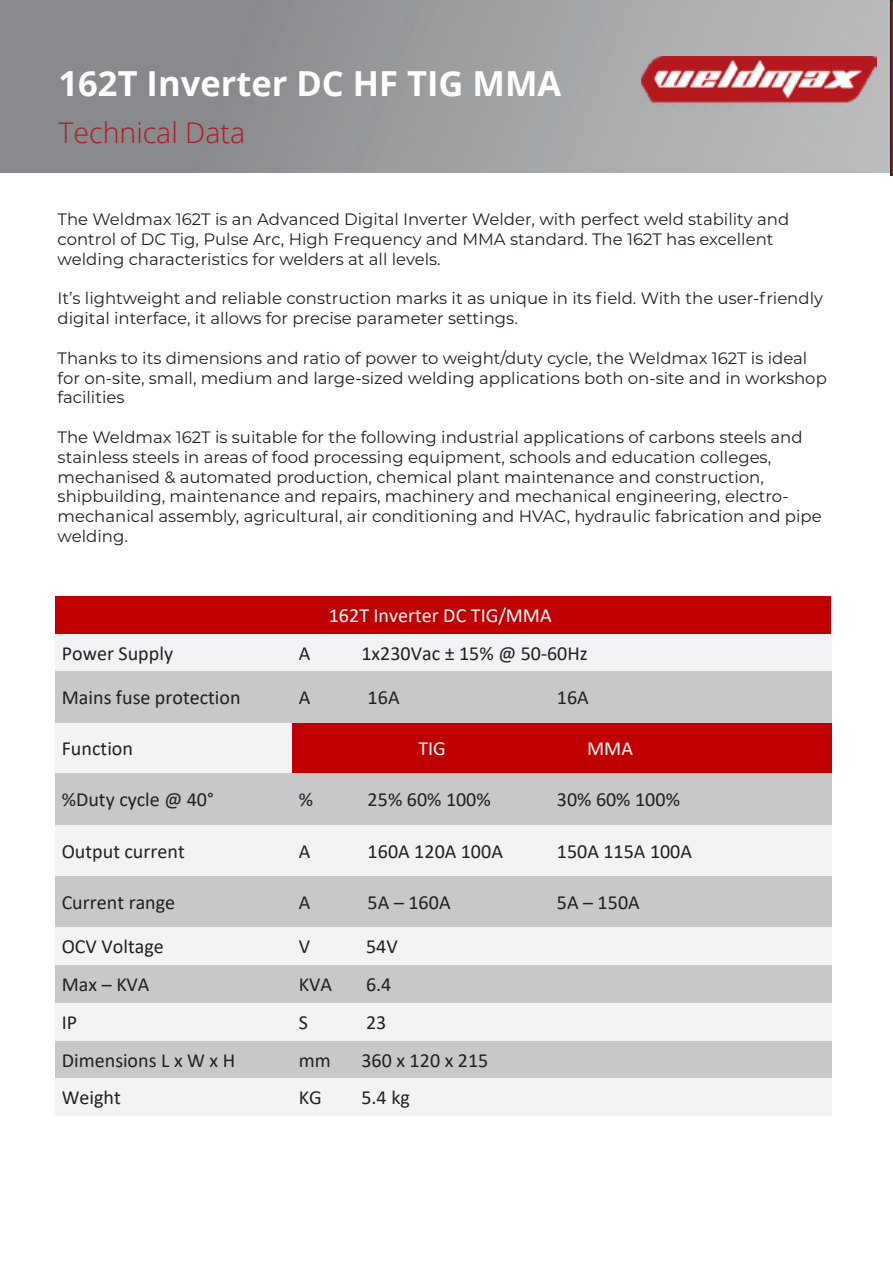
<style>
.page{position:relative;width:893px;height:1263px;background:#fff}
.page>*{position:absolute;margin:0;border:0;box-sizing:border-box;transform-origin:0 0}
.t1{font:700 34.5px "Open Sans";color:#fff}
.t2{font:300 28.5px "Open Sans";color:#b4181d}
.t3{font:19.95px "Calibri";letter-spacing:.005em;color:#231f20}
.t4{font:19.95px "Calibri";letter-spacing:.005em;color:#fff}
.t5{font:16.5px/19.8px "Montserrat";color:#231f20}
</style>
<div class="page">
<div style="left:0;top:0;width:893px;height:173px;background:linear-gradient(to right,#7f8184,#babcbd)"></div>
<img style="left:641px;top:56px;width:235px;height:49px">
<div style="left:62px;top:603px;width:757px;height:25px;background:#c00000"></div>
<div style="left:55px;top:597px;width:776px;height:6px;background:#c00000"></div>
<div style="left:55px;top:628px;width:776px;height:6px;background:#c00000"></div>
<div style="left:55px;top:634px;width:238px;height:37px;background:#f2f3f4"></div>
<div style="left:293px;top:634px;width:62px;height:37px;background:#f2f3f4"></div>
<div style="left:355px;top:634px;width:476px;height:37px;background:#f2f3f4"></div>
<div style="left:55px;top:671px;width:238px;height:52px;background:#c7c8ca"></div>
<div style="left:293px;top:671px;width:62px;height:52px;background:#c7c8ca"></div>
<div style="left:355px;top:671px;width:476px;height:52px;background:#c7c8ca"></div>
<div style="left:55px;top:723px;width:238px;height:50px;background:#f2f3f4"></div>
<div style="left:293px;top:723px;width:62px;height:50px;background:#c00000"></div>
<div style="left:355px;top:723px;width:476px;height:50px;background:#c00000"></div>
<div style="left:55px;top:773px;width:238px;height:52px;background:#c7c8ca"></div>
<div style="left:293px;top:773px;width:62px;height:52px;background:#c7c8ca"></div>
<div style="left:355px;top:773px;width:476px;height:52px;background:#c7c8ca"></div>
<div style="left:55px;top:825px;width:238px;height:51px;background:#f2f3f4"></div>
<div style="left:293px;top:825px;width:62px;height:51px;background:#f2f3f4"></div>
<div style="left:355px;top:825px;width:476px;height:51px;background:#f2f3f4"></div>
<div style="left:55px;top:876px;width:238px;height:51px;background:#c7c8ca"></div>
<div style="left:293px;top:876px;width:62px;height:51px;background:#c7c8ca"></div>
<div style="left:355px;top:876px;width:476px;height:51px;background:#c7c8ca"></div>
<div style="left:55px;top:927px;width:238px;height:39px;background:#f2f3f4"></div>
<div style="left:293px;top:927px;width:62px;height:39px;background:#f2f3f4"></div>
<div style="left:355px;top:927px;width:476px;height:39px;background:#f2f3f4"></div>
<div style="left:55px;top:966px;width:238px;height:37px;background:#c7c8ca"></div>
<div style="left:293px;top:966px;width:62px;height:37px;background:#c7c8ca"></div>
<div style="left:355px;top:966px;width:476px;height:37px;background:#c7c8ca"></div>
<div style="left:55px;top:1003px;width:238px;height:38px;background:#f2f3f4"></div>
<div style="left:293px;top:1003px;width:62px;height:38px;background:#f2f3f4"></div>
<div style="left:355px;top:1003px;width:476px;height:38px;background:#f2f3f4"></div>
<div style="left:55px;top:1041px;width:238px;height:38px;background:#c7c8ca"></div>
<div style="left:293px;top:1041px;width:62px;height:38px;background:#c7c8ca"></div>
<div style="left:355px;top:1041px;width:476px;height:38px;background:#c7c8ca"></div>
<div style="left:55px;top:1079px;width:238px;height:37px;background:#f2f3f4"></div>
<div style="left:293px;top:1079px;width:62px;height:37px;background:#f2f3f4"></div>
<div style="left:355px;top:1079px;width:476px;height:37px;background:#f2f3f4"></div>
<svg style="left:890px;top:0;width:3px;height:176px"></svg>
<p class="t1" style="left:59px;top:60px;width:504px">162T Inverter DC HF TIG MMA</p>
<p class="t2" style="left:59px;top:113px;width:188px">Technical Data</p>
<p class="t5" style="left:58px;top:209px;width:733px">The Weldmax 162T is an Advanced Digital Inverter Welder, with perfect weld stability and control of DC Tig, Pulse Arc, High Frequency and MMA standard. The 162T has excellent welding characteristics for welders at all levels.</p>
<p class="t5" style="left:58px;top:288px;width:767px">It’s lightweight and reliable construction marks it as unique in its field. With the user-friendly digital interface, it allows for precise parameter settings.</p>
<p class="t5" style="left:58px;top:347px;width:771px">Thanks to its dimensions and ratio of power to weight/duty cycle, the Weldmax 162T is ideal for on-site, small, medium and large-sized welding applications both on-site and in workshop facilities</p>
<p class="t5" style="left:58px;top:427px;width:766px">The Weldmax 162T is suitable for the following industrial applications of carbons steels and stainless steels in areas of food processing equipment, schools and education colleges, mechanised &amp; automated production, chemical plant maintenance and construction, shipbuilding, maintenance and repairs, machinery and mechanical engineering, electro&shy;mechanical assembly, agricultural, air conditioning and HVAC, hydraulic fabrication and pipe welding.</p>
<p class="t4" style="left:329px;top:602px;width:224px">162T Inverter DC TIG/MMA</p>
<p class="t3" style="left:62px;top:639px;width:113px">Power Supply</p>
<p class="t3" style="left:299px;top:639px;width:13px">A</p>
<p class="t3" style="left:361px;top:639px;width:228px">1x230Vac ± 15% @ 50-60Hz</p>
<p class="t3" style="left:62px;top:684px;width:180px">Mains fuse protection</p>
<p class="t3" style="left:299px;top:684px;width:13px">A</p>
<p class="t3" style="left:368px;top:684px;width:34px">16A</p>
<p class="t3" style="left:557px;top:684px;width:34px">16A</p>
<p class="t3" style="left:62px;top:734px;width:73px">Function</p>
<p class="t4" style="left:418px;top:734px;width:29px">TIG</p>
<p class="t4" style="left:587px;top:734px;width:48px">MMA</p>
<p class="t3" style="left:62px;top:786px;width:154px">%Duty cycle @ 40°</p>
<p class="t3" style="left:299px;top:786px;width:16px">%</p>
<p class="t3" style="left:368px;top:786px;width:125px">25% 60% 100%</p>
<p class="t3" style="left:557px;top:786px;width:125px">30% 60% 100%</p>
<p class="t3" style="left:62px;top:837px;width:125px">Output current</p>
<p class="t3" style="left:299px;top:837px;width:13px">A</p>
<p class="t3" style="left:368px;top:837px;width:137px">160A 120A 100A</p>
<p class="t3" style="left:557px;top:837px;width:137px">150A 115A 100A</p>
<p class="t3" style="left:62px;top:888px;width:115px">Current range</p>
<p class="t3" style="left:299px;top:888px;width:13px">A</p>
<p class="t3" style="left:368px;top:888px;width:85px">5A – 160A</p>
<p class="t3" style="left:557px;top:888px;width:85px">5A – 150A</p>
<p class="t3" style="left:62px;top:933px;width:104px">OCV Voltage</p>
<p class="t3" style="left:299px;top:933px;width:13px">V</p>
<p class="t3" style="left:366px;top:933px;width:33px">54V</p>
<p class="t3" style="left:62px;top:971px;width:89px">Max – KVA</p>
<p class="t3" style="left:299px;top:971px;width:35px">KVA</p>
<p class="t3" style="left:366px;top:971px;width:27px">6.4</p>
<p class="t3" style="left:62px;top:1009px;width:17px">IP</p>
<p class="t3" style="left:299px;top:1009px;width:11px">S</p>
<p class="t3" style="left:366px;top:1009px;width:22px">23</p>
<p class="t3" style="left:62px;top:1046px;width:175px">Dimensions L x W x H</p>
<p class="t3" style="left:299px;top:1046px;width:34px">mm</p>
<p class="t3" style="left:361px;top:1046px;width:128px">360 x 120 x 215</p>
<p class="t3" style="left:62px;top:1084px;width:61px">Weight</p>
<p class="t3" style="left:299px;top:1084px;width:25px">KG</p>
<p class="t3" style="left:361px;top:1084px;width:50px">5.4 kg</p>
</div>
